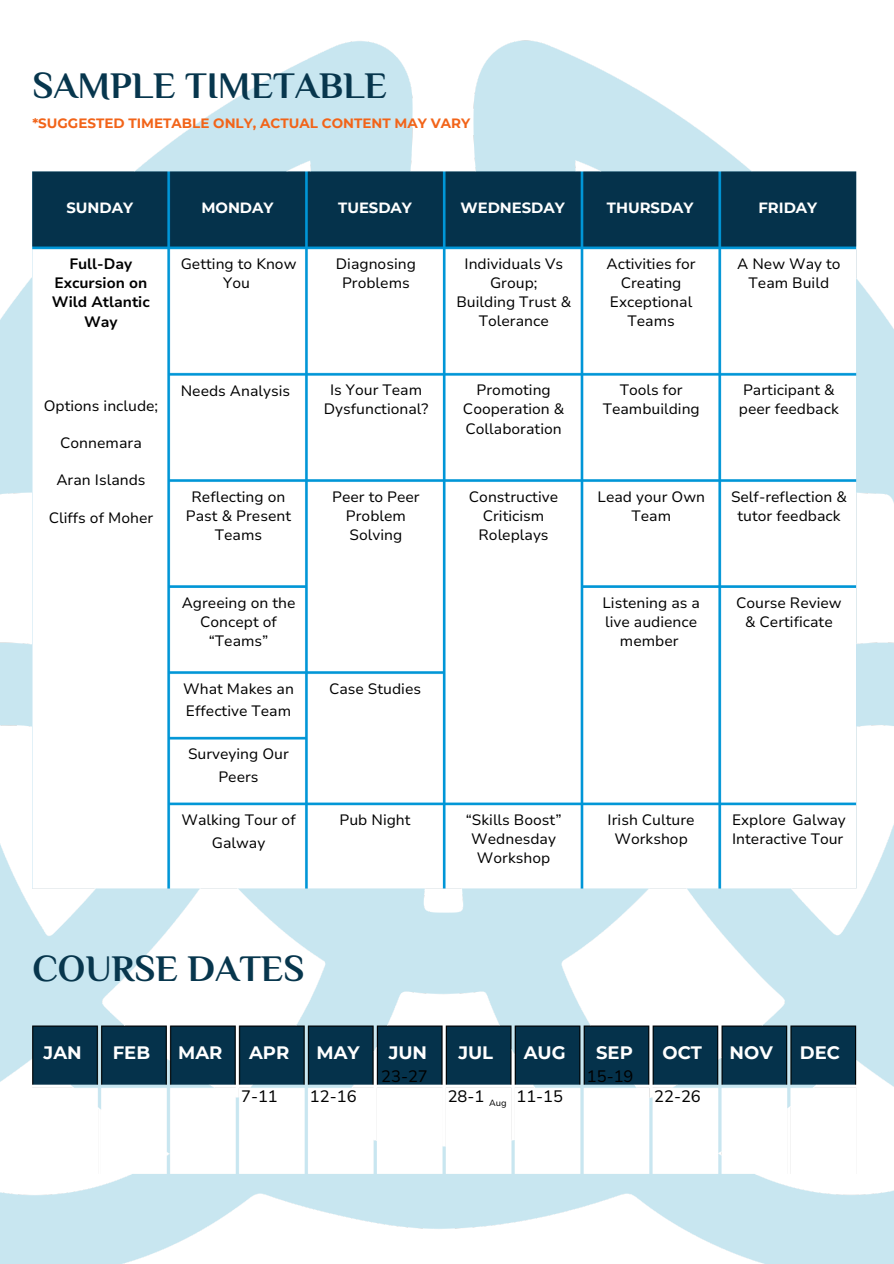
<style>
.page{position:relative;width:894px;height:1264px;background:#fff}
.page>*{position:absolute;margin:0;border:0;box-sizing:border-box;transform-origin:0 0}
.t1{font:700 37.5px "El Messiri";color:#07364d}
.t2{font:700 18px "Montserrat";color:#fff}
.t3{font:16.5px "Nunito Sans 10 pt";color:#000}
.t4{font:15px/19.2px "Nunito Sans 10 pt";color:#000;text-align:center}
.t5{font:700 15px/19.2px "Nunito Sans 10 pt";color:#000;text-align:center}
.t6{font:700 14.85px "Montserrat";color:#fff}
.t7{font:700 13.5px "Montserrat";color:#f26419}
.t8{font:9px "Nunito Sans 10 pt";color:#000}
</style>
<div class="page">
<img style="left:0;top:40px;width:893px;height:1223px">
<p class="t1" style="left:32px;top:63px;width:356px">SAMPLE TIMETABLE</p>
<p class="t7" style="left:32px;top:115px;width:439px">*SUGGESTED TIMETABLE ONLY, ACTUAL CONTENT MAY VARY</p>
<p class="t6" style="left:66px;top:198px;width:68px">SUNDAY</p>
<h5 class="t6" style="left:201px;top:198px;width:74px">MONDAY</h5>
<h5 class="t6" style="left:338px;top:198px;width:75px">TUESDAY</h5>
<h6 class="t6" style="left:460px;top:198px;width:106px">WEDNESDAY</h6>
<p class="t6" style="left:606px;top:198px;width:88px">THURSDAY</p>
<p class="t6" style="left:758px;top:198px;width:60px">FRIDAY</p>
<h5 class="t5" style="left:52px;top:254px;width:99px">Full-Day<br>Excursion on<br>Wild Atlantic<br>Way</h5>
<p class="t4" style="left:44px;top:396px;width:116px">Options include;</p>
<p class="t4" style="left:60px;top:434px;width:83px">Connemara</p>
<p class="t4" style="left:56px;top:471px;width:91px">Aran Islands</p>
<p class="t4" style="left:49px;top:508px;width:106px">Cliffs of Moher</p>
<p class="t4" style="left:181px;top:254px;width:117px">Getting to Know<br>You</p>
<p class="t4" style="left:181px;top:381px;width:111px">Needs Analysis</p>
<p class="t4" style="left:186px;top:487px;width:107px">Reflecting on<br>Past &amp; Present<br>Teams</p>
<p class="t4" style="left:182px;top:593px;width:115px">Agreeing on the<br>Concept of “Teams”</p>
<p class="t4" style="left:183px;top:679px;width:112px">What Makes an</p>
<p class="t4" style="left:186px;top:701px;width:107px">Effective Team</p>
<p class="t4" style="left:188px;top:745px;width:102px">Surveying Our</p>
<p class="t4" style="left:218px;top:767px;width:42px">Peers</p>
<p class="t4" style="left:181px;top:810px;width:116px">Walking Tour of</p>
<h5 class="t4" style="left:212px;top:833px;width:55px">Galway</h5>
<p class="t4" style="left:336px;top:254px;width:81px">Diagnosing<br>Problems</p>
<h5 class="t4" style="left:323px;top:381px;width:106px">Is Your Team<br>Dysfunctional?</h5>
<p class="t4" style="left:332px;top:487px;width:89px">Peer to Peer<br>Problem<br>Solving</p>
<p class="t4" style="left:329px;top:679px;width:93px">Case Studies</p>
<p class="t4" style="left:339px;top:811px;width:73px">Pub Night</p>
<p class="t4" style="left:456px;top:254px;width:116px">Individuals Vs<br>Group;<br>Building Trust &amp;<br>Tolerance</p>
<p class="t4" style="left:463px;top:381px;width:103px">Promoting<br>Cooperation &amp;<br>Collaboration</p>
<p class="t4" style="left:469px;top:487px;width:91px">Constructive<br>Criticism<br>Roleplays</p>
<p class="t4" style="left:606px;top:254px;width:91px">Activities for<br>Creating<br>Exceptional<br>Teams</p>
<p class="t4" style="left:602px;top:381px;width:99px">Tools for<br>Teambuilding</p>
<p class="t4" style="left:737px;top:254px;width:105px">A New Way to<br>Team Build</p>
<h5 class="t4" style="left:738px;top:381px;width:101px;text-align:left">Participant &amp; peer feedback</h5>
<p class="t4" style="left:597px;top:487px;width:109px">Lead your Own<br>Team</p>
<p class="t4" style="left:730px;top:487px;width:117px">Self-reflection &amp; tutor feedback</p>
<p class="t4" style="left:602px;top:593px;width:99px">Listening as a live audience member</p>
<p class="t4" style="left:736px;top:593px;width:107px">Course Review &amp; Certificate</p>
<p class="t4" style="left:465px;top:810px;width:97px">“Skills Boost”<br>Wednesday<br>Workshop</p>
<h5 class="t4" style="left:607px;top:810px;width:88px">Irish Culture<br>Workshop</h5>
<p class="t4" style="left:732px;top:810px;width:115px;text-align:left">Explore Galway<br>Interactive Tour</p>
<p class="t1" style="left:32px;top:946px;width:273px">COURSE DATES</p>
<h1 class="t2" style="left:44px;top:1041px;width:40px">JAN</h1>
<h2 class="t2" style="left:113px;top:1041px;width:39px">FEB</h2>
<h2 class="t2" style="left:178px;top:1041px;width:46px">MAR</h2>
<h2 class="t2" style="left:249px;top:1041px;width:42px">APR</h2>
<h2 class="t2" style="left:316px;top:1041px;width:45px">MAY</h2>
<h2 class="t2" style="left:388px;top:1041px;width:40px">JUN</h2>
<h2 class="t3" style="left:381px;top:1065px;width:48px">23-27</h2>
<p class="t2" style="left:458px;top:1041px;width:36px">JUL</p>
<p class="t2" style="left:523px;top:1041px;width:43px">AUG</p>
<p class="t2" style="left:596px;top:1041px;width:38px">SEP</p>
<p class="t3" style="left:586px;top:1065px;width:48px">15-19</p>
<h4 class="t2" style="left:662px;top:1041px;width:41px">OCT</h4>
<h4 class="t2" style="left:729px;top:1041px;width:45px">NOV</h4>
<h3 class="t2" style="left:799px;top:1041px;width:42px">DEC</h3>
<h2 class="t3" style="left:241px;top:1085px;width:38px">7-11</h2>
<h4 class="t3" style="left:310px;top:1085px;width:48px">12-16</h4>
<h3 class="t3" style="left:447px;top:1085px;width:38px">28-1</h3>
<h2 class="t8" style="left:489px;top:1097px;width:19px">Aug</h2>
<h2 class="t3" style="left:516px;top:1085px;width:48px">11-15</h2>
<h4 class="t3" style="left:654px;top:1085px;width:48px">22-26</h4>
</div>
